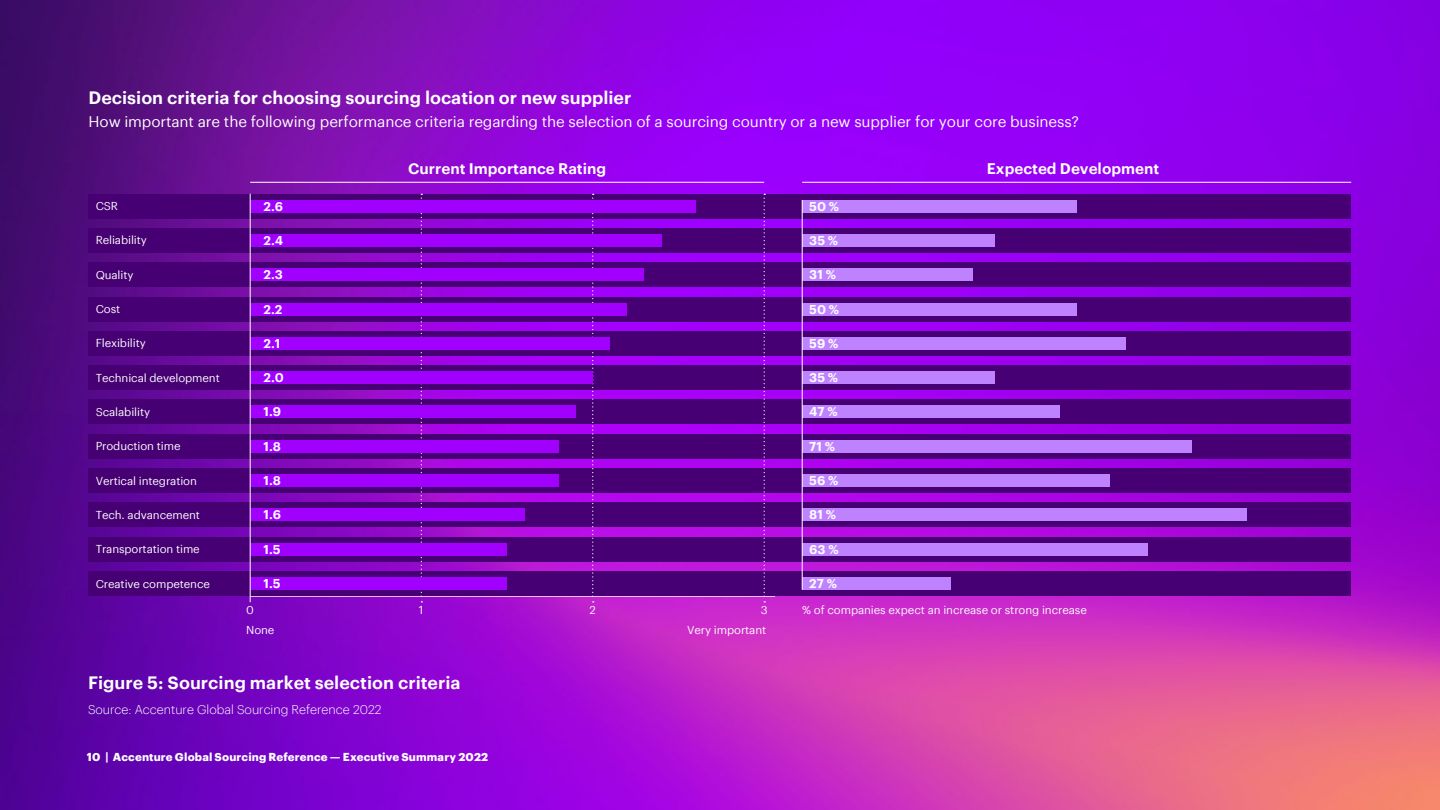
<style>
.page{position:relative;width:1440px;height:810px;background:#fff}
.page>*{position:absolute;margin:0;border:0;box-sizing:border-box;transform-origin:0 0}
.t1{font:600 17.5px "Graphik";color:#fff}
.t2{font:15px "Graphik";letter-spacing:-.01em;color:#fff}
.t3{font:600 15px "Graphik";color:#fff}
.t4{font:600 12.5px "Graphik";color:#fff}
.t5{font:300 12.5px "Graphik";color:#fff}
.t6{font:11.25px "Graphik";letter-spacing:-.01em;color:#fff}
.t7{font:700 11.25px "Graphik";letter-spacing:.01em;color:#fff}
</style>
<div class="page">
<img style="left:0;top:0;width:1440px;height:810px">
<hr style="left:250px;top:596px;width:525px;height:1px;background:#fff">
<div style="left:89px;top:194px;width:1262px;height:25px;background:#460073"></div>
<div style="left:89px;top:228px;width:1262px;height:25px;background:#460073"></div>
<div style="left:89px;top:262px;width:1262px;height:25px;background:#460073"></div>
<div style="left:89px;top:297px;width:1262px;height:24px;background:#460073"></div>
<div style="left:89px;top:331px;width:1262px;height:25px;background:#460073"></div>
<div style="left:89px;top:365px;width:1262px;height:25px;background:#460073"></div>
<div style="left:89px;top:400px;width:1262px;height:24px;background:#460073"></div>
<div style="left:89px;top:434px;width:1262px;height:25px;background:#460073"></div>
<div style="left:89px;top:468px;width:1262px;height:25px;background:#460073"></div>
<div style="left:89px;top:502px;width:1262px;height:25px;background:#460073"></div>
<div style="left:89px;top:537px;width:1262px;height:25px;background:#460073"></div>
<div style="left:89px;top:571px;width:1262px;height:25px;background:#460073"></div>
<hr style="left:250px;top:182px;width:514px;height:1px;background:#fff">
<hr style="left:802px;top:182px;width:549px;height:1px;background:#fff">
<svg style="left:421px;top:194px;width:1px;height:409px"></svg>
<svg style="left:592px;top:194px;width:2px;height:409px"></svg>
<svg style="left:764px;top:194px;width:1px;height:409px"></svg>
<div style="left:250px;top:200px;width:446px;height:12px;background:#a100ff"></div>
<div style="left:802px;top:200px;width:275px;height:12px;background:#be82ff"></div>
<div style="left:250px;top:234px;width:411px;height:13px;background:#a100ff"></div>
<div style="left:802px;top:234px;width:192px;height:13px;background:#be82ff"></div>
<div style="left:250px;top:269px;width:394px;height:12px;background:#a100ff"></div>
<div style="left:802px;top:269px;width:170px;height:12px;background:#be82ff"></div>
<div style="left:250px;top:303px;width:377px;height:12px;background:#a100ff"></div>
<div style="left:802px;top:303px;width:275px;height:12px;background:#be82ff"></div>
<div style="left:250px;top:337px;width:360px;height:13px;background:#a100ff"></div>
<div style="left:802px;top:337px;width:324px;height:13px;background:#be82ff"></div>
<div style="left:250px;top:371px;width:343px;height:13px;background:#a100ff"></div>
<div style="left:802px;top:371px;width:192px;height:13px;background:#be82ff"></div>
<div style="left:250px;top:406px;width:326px;height:12px;background:#a100ff"></div>
<div style="left:802px;top:406px;width:258px;height:12px;background:#be82ff"></div>
<div style="left:250px;top:440px;width:309px;height:12px;background:#a100ff"></div>
<div style="left:802px;top:440px;width:390px;height:12px;background:#be82ff"></div>
<div style="left:250px;top:474px;width:309px;height:13px;background:#a100ff"></div>
<div style="left:802px;top:474px;width:308px;height:13px;background:#be82ff"></div>
<div style="left:250px;top:509px;width:274px;height:12px;background:#a100ff"></div>
<div style="left:802px;top:509px;width:445px;height:12px;background:#be82ff"></div>
<div style="left:250px;top:543px;width:257px;height:12px;background:#a100ff"></div>
<div style="left:802px;top:543px;width:346px;height:12px;background:#be82ff"></div>
<div style="left:250px;top:577px;width:257px;height:13px;background:#a100ff"></div>
<div style="left:802px;top:577px;width:148px;height:13px;background:#be82ff"></div>
<hr style="left:250px;top:194px;width:1px;height:408px;background:#fff">
<hr style="left:802px;top:200px;width:1px;height:390px;background:#fff">
<h1 class="t1" style="left:89px;top:84px;width:544px">Decision criteria for choosing sourcing location or new supplier</h1>
<h2 class="t2" style="left:89px;top:110px;width:992px">How important are the following performance criteria regarding the selection of a sourcing country or a new supplier for your core business?</h2>
<h2 class="t3" style="left:987px;top:157px;width:174px">Expected Development</h2>
<h2 class="t3" style="left:408px;top:157px;width:200px">Current Importance Rating</h2>
<p class="t6" style="left:96px;top:198px;width:24px">CSR</p>
<p class="t4" style="left:264px;top:196px;width:21px">2.6</p>
<p class="t4" style="left:809px;top:196px;width:31px">50 %</p>
<p class="t6" style="left:96px;top:232px;width:53px">Reliability</p>
<p class="t4" style="left:264px;top:231px;width:21px">2.4</p>
<p class="t4" style="left:809px;top:231px;width:30px">35 %</p>
<p class="t6" style="left:96px;top:266px;width:39px">Quality</p>
<p class="t4" style="left:264px;top:265px;width:21px">2.3</p>
<p class="t4" style="left:809px;top:265px;width:28px">31 %</p>
<p class="t6" style="left:96px;top:301px;width:26px">Cost</p>
<p class="t4" style="left:264px;top:299px;width:20px">2.2</p>
<p class="t4" style="left:809px;top:299px;width:31px">50 %</p>
<p class="t6" style="left:96px;top:335px;width:52px">Flexibility</p>
<p class="t4" style="left:264px;top:334px;width:18px">2.1</p>
<p class="t4" style="left:809px;top:334px;width:31px">59 %</p>
<p class="t6" style="left:96px;top:369px;width:126px">Technical development</p>
<p class="t4" style="left:264px;top:368px;width:22px">2.0</p>
<p class="t4" style="left:809px;top:368px;width:30px">35 %</p>
<p class="t6" style="left:96px;top:403px;width:56px">Scalability</p>
<p class="t4" style="left:264px;top:402px;width:19px">1.9</p>
<p class="t4" style="left:809px;top:402px;width:30px">47 %</p>
<p class="t6" style="left:96px;top:438px;width:86px">Production time</p>
<p class="t4" style="left:264px;top:437px;width:19px">1.8</p>
<p class="t4" style="left:809px;top:437px;width:27px">71 %</p>
<p class="t6" style="left:96px;top:472px;width:103px">Vertical integration</p>
<p class="t4" style="left:264px;top:471px;width:19px">1.8</p>
<p class="t4" style="left:809px;top:471px;width:31px">56 %</p>
<p class="t6" style="left:96px;top:506px;width:106px">Tech. advancement</p>
<p class="t4" style="left:264px;top:505px;width:19px">1.6</p>
<p class="t4" style="left:809px;top:505px;width:28px">81 %</p>
<p class="t6" style="left:96px;top:541px;width:106px">Transportation time</p>
<p class="t4" style="left:264px;top:540px;width:19px">1.5</p>
<p class="t4" style="left:809px;top:540px;width:31px">63 %</p>
<p class="t6" style="left:96px;top:575px;width:116px">Creative competence</p>
<p class="t4" style="left:264px;top:574px;width:19px">1.5</p>
<p class="t4" style="left:809px;top:574px;width:29px">27 %</p>
<p class="t6" style="left:246px;top:602px;width:9px">0</p>
<p class="t6" style="left:419px;top:602px;width:6px">1</p>
<p class="t6" style="left:590px;top:602px;width:8px">2</p>
<p class="t6" style="left:761px;top:602px;width:8px">3</p>
<p class="t6" style="left:802px;top:602px;width:286px">% of companies expect an increase or strong increase</p>
<p class="t6" style="left:246px;top:621px;width:30px">None</p>
<p class="t6" style="left:687px;top:621px;width:81px">Very important</p>
<h1 class="t1" style="left:88px;top:669px;width:374px">Figure 5: Sourcing market selection criteria</h1>
<p class="t5" style="left:88px;top:700px;width:295px">Source: Accenture Global Sourcing Reference 2022</p>
<p class="t7" style="left:87px;top:749px;width:403px">10 | Accenture Global Sourcing Reference — Executive Summary 2022</p>
</div>
